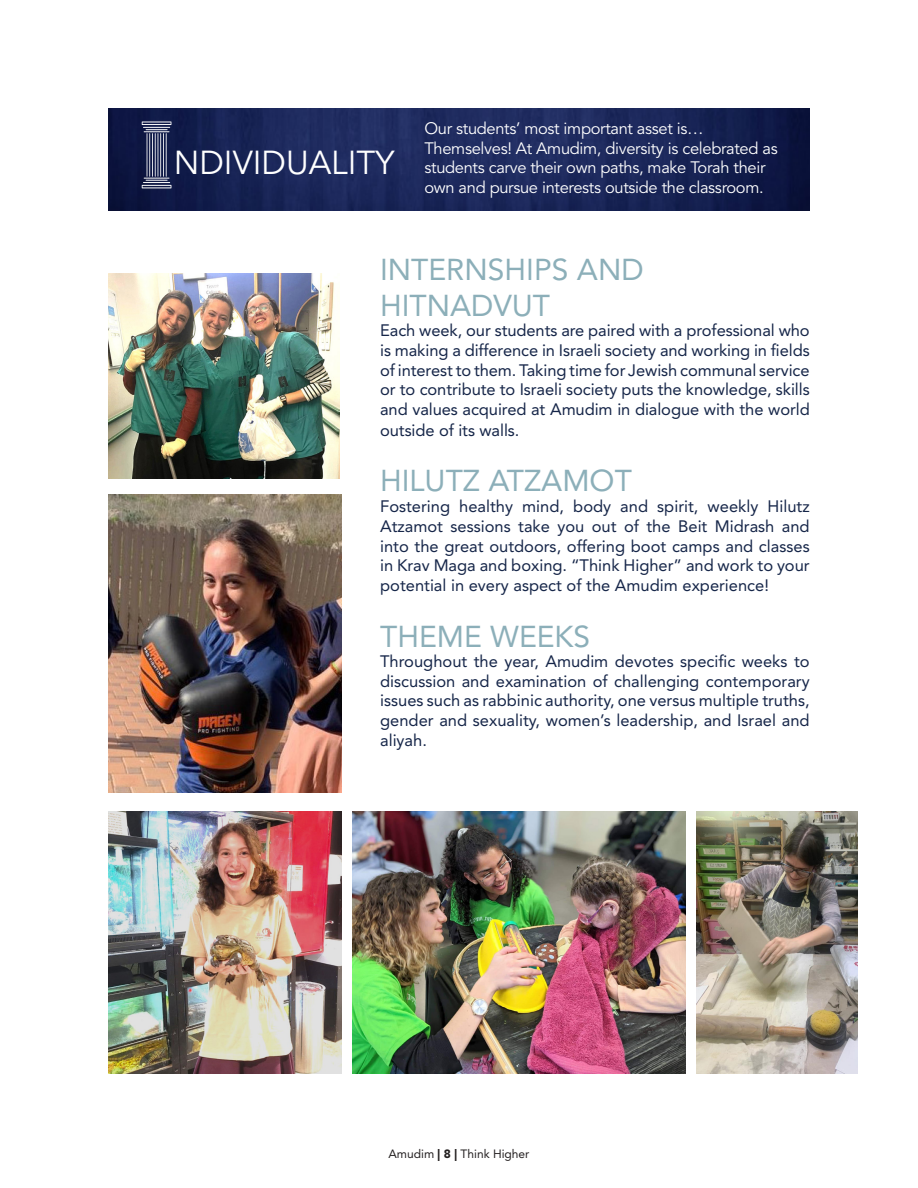
<style>
.page{position:relative;width:918px;height:1188px;background:#fff}
.page>*{position:absolute;margin:0;border:0;box-sizing:border-box;transform-origin:0 0}
.t1{font:33px "Avenir LT Std";color:#fff}
.t2{font:30px/36px "Avenir LT Std";color:#8cafb9}
.t3{font:16.5px/19.8px "Avenir LT Std";color:#162649;text-align:justify}
.t4{font:16.5px/19.8px "Avenir LT Std";letter-spacing:-.02em;color:#fff}
.t5{font:12px "Avenir LT Std";color:#231f20}
.s1{font-weight:900}
</style>
<div class="page">
<img style="left:108px;top:108px;width:702px;height:103px">
<hr style="left:142px;top:122px;width:29px;height:3px;background:#fff">
<svg style="left:143px;top:127px;width:27px;height:5px"></svg>
<hr style="left:147px;top:133px;width:1px;height:44px;background:#fff">
<hr style="left:149px;top:133px;width:1px;height:44px;background:#fff">
<hr style="left:152px;top:133px;width:1px;height:44px;background:#fff">
<hr style="left:155px;top:133px;width:1px;height:44px;background:#fff">
<hr style="left:158px;top:133px;width:1px;height:44px;background:#fff">
<hr style="left:160px;top:133px;width:1px;height:44px;background:#fff">
<hr style="left:163px;top:133px;width:1px;height:44px;background:#fff">
<hr style="left:166px;top:133px;width:1px;height:44px;background:#fff">
<hr style="left:142px;top:185px;width:29px;height:3px;background:#fff">
<svg style="left:143px;top:178px;width:28px;height:9px"></svg>
<img style="left:108px;top:273px;width:231px;height:205px">
<img style="left:108px;top:811px;width:234px;height:262px">
<img style="left:108px;top:495px;width:234px;height:298px">
<img style="left:352px;top:811px;width:334px;height:262px">
<img style="left:696px;top:811px;width:162px;height:262px">
<p class="t1" style="left:174px;top:144px;width:222px">NDIVIDUALITY</p>
<p class="t4" style="left:424px;top:119px;width:355px">Our students’ most important asset is… Themselves! At Amudim, diversity is celebrated as students carve their own paths, make Torah their own and pursue interests outside the classroom.</p>
<p class="t2" style="left:380px;top:252px;width:265px">INTERNSHIPS AND<br>HITNADVUT</p>
<p class="t3" style="left:380px;top:320px;width:431px">Each week, our students are paired with a professional who is making a difference in Israeli society and working in fields of interest to them. Taking time for Jewish communal service or to contribute to Israeli society puts the knowledge, skills and values acquired at Amudim in dialogue with the world outside of its walls.</p>
<p class="t2" style="left:380px;top:463px;width:253px">HILUTZ ATZAMOT</p>
<p class="t3" style="left:380px;top:497px;width:431px">Fostering healthy mind, body and spirit, weekly Hilutz Atzamot sessions take you out of the Beit Midrash and into the great outdoors, offering boot camps and classes in Krav Maga and boxing. “Think Higher” and work to your potential in every aspect of the Amudim experience!</p>
<p class="t2" style="left:380px;top:619px;width:212px">THEME WEEKS</p>
<p class="t3" style="left:380px;top:651px;width:431px">Throughout the year, Amudim devotes specific weeks to discussion and examination of challenging contemporary issues such as rabbinic authority, one versus multiple truths, gender and sexuality, women’s leadership, and Israel and aliyah.</p>
<p class="t5" style="left:388px;top:1147px;width:143px">Amudim <span class="s1">| 8 |</span> Think Higher</p>
</div>
